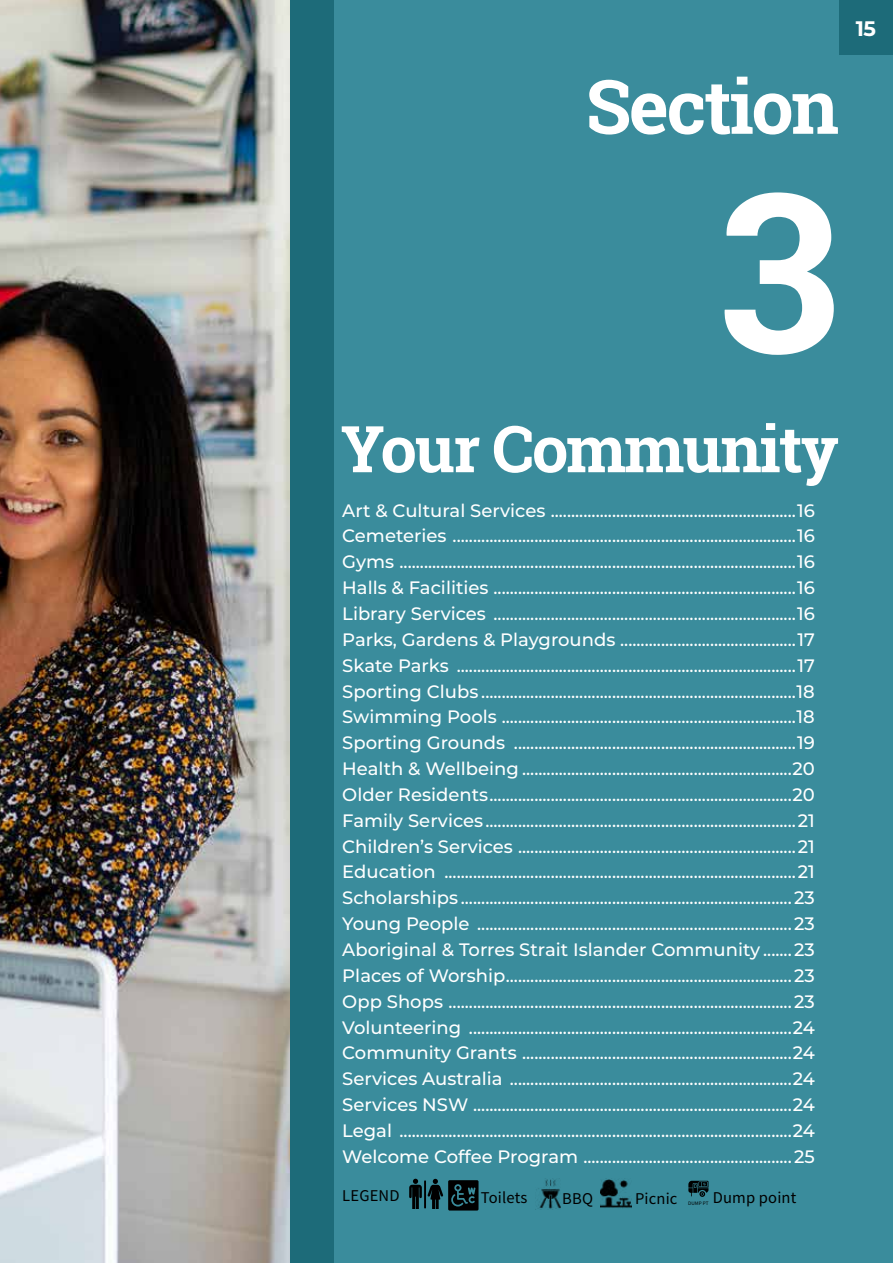
<style>
.page{position:relative;width:893px;height:1263px;background:#fff}
.page>*{position:absolute;margin:0;border:0;box-sizing:border-box;transform-origin:0 0}
.t1{font:700 222px "Roboto Slab";color:#fff}
.t2{font:700 75px "Roboto Slab";letter-spacing:-.03em;color:#fff}
.t3{font:700 64.5px "Roboto Slab";letter-spacing:-.03em;color:#fff}
.t4{font:700 21px "Montserrat";color:#fff}
.t5{font:500 18px/25.8px "Montserrat";color:#fff;text-align:justify}
.t6{font:16.5px "Source Sans Pro";letter-spacing:.01em;color:#000}
.t7{font:5.25px "Source Sans Pro";letter-spacing:.01em;color:#000}
</style>
<div class="page">
<img style="left:0;top:0;width:290px;height:1263px">
<div style="left:302px;top:0;width:591px;height:1263px;background:#3a8c9c"></div>
<div style="left:290px;top:0;width:44px;height:1263px;background:#1d6b79"></div>
<svg style="left:688px;top:1181px;width:20px;height:16px"></svg>
<img style="left:538px;top:1179px;width:23px;height:30px">
<img style="left:601px;top:1179px;width:30px;height:29px">
<svg style="left:409px;top:1179px;width:69px;height:31px"></svg>
<hr style="left:424px;top:1180px;width:2px;height:28px;background:#000">
<div style="left:839px;top:0;width:54px;height:55px;background:#1d6b79"></div>
<h2 class="t2" style="left:586px;top:55px;width:255px">Section</h2>
<p class="t4" style="left:856px;top:14px;width:22px">15</p>
<h1 class="t1" style="left:718px;top:120px;width:122px">3</h1>
<h3 class="t3" style="left:341px;top:405px;width:500px">Your Community</h3>
<p class="t5" style="left:342px;top:496px;width:474px">Art &amp; Cultural Services ............................................................16<br>Cemeteries ....................................................................................16<br>Gyms .................................................................................................16<br>Halls &amp; Facilities ..........................................................................16<br>Library Services ..........................................................................16<br>Parks, Gardens &amp; Playgrounds ...........................................17<br>Skate Parks ...................................................................................17<br>Sporting Clubs .............................................................................18<br>Swimming Pools ........................................................................18<br>Sporting Grounds .....................................................................19<br>Health &amp; Wellbeing ..................................................................20<br>Older Residents..........................................................................20<br>Family Services............................................................................21<br>Children’s Services ....................................................................21<br>Education ......................................................................................21<br>Scholarships .................................................................................23<br>Young People .............................................................................23<br>Aboriginal &amp; Torres Strait Islander Community .......23<br>Places of Worship......................................................................23<br>Opp Shops ....................................................................................23<br>Volunteering ...............................................................................24<br>Community Grants ..................................................................24<br>Services Australia .....................................................................24<br>Services NSW ..............................................................................24<br>Legal ................................................................................................24<br>Welcome Coffee Program ...................................................25</p>
<p class="t6" style="left:342px;top:1185px;width:59px">LEGEND</p>
<p class="t6" style="left:481px;top:1186px;width:48px">Toilets</p>
<p class="t6" style="left:562px;top:1188px;width:32px">BBQ</p>
<p class="t6" style="left:635px;top:1188px;width:44px">Picnic</p>
<p class="t7" style="left:688px;top:1200px;width:22px">DUMP PT</p>
<p class="t6" style="left:713px;top:1187px;width:85px">Dump point</p>
</div>
